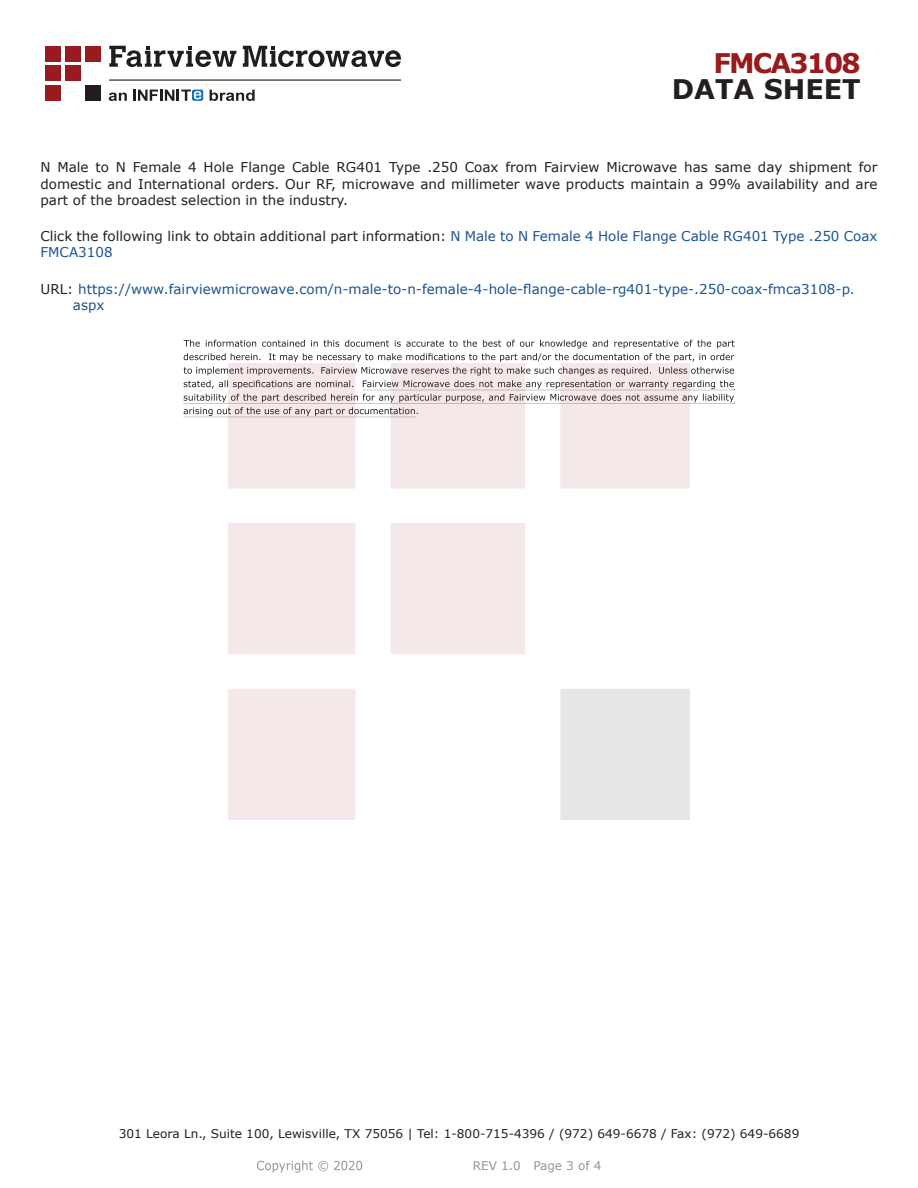
<style>
.page{position:relative;width:918px;height:1188px;background:#fff}
.page>*{position:absolute;margin:0;border:0;box-sizing:border-box;transform-origin:0 0}
.t1{font:700 27px "Verdana";color:#231f20}
.FM{font:700 27px "Verdana";letter-spacing:-.07em;color:#981a1e}
.Web_Description_Para{font:13.5px/16.2px "Verdana";color:#231f20;text-align:justify}
.URL_para{font:13.5px/16.2px "Verdana";color:#1a5392}
.t2{font:12px "Verdana";color:#231f20}
.REV_Info{font:12px "Verdana";color:#939598}
.s1{color:#1a5392}
.s2{color:#231f20}
</style>
<div class="page">
<svg style="left:184px;top:340px;width:551px;height:76px"></svg>
<hr style="left:363px;top:390px;width:372px;height:1px;background:#231f20">
<hr style="left:183px;top:403px;width:551px;height:1px;background:#231f20">
<hr style="left:183px;top:417px;width:234px;height:1px;background:#231f20">
<img style="left:257px;top:1160px;width:106px;height:13px">
<img style="left:228px;top:364px;width:462px;height:456px">
<div style="left:45px;top:46px;width:16px;height:15px;background:#971b1f"></div>
<div style="left:65px;top:66px;width:16px;height:15px;background:#971b1f"></div>
<div style="left:85px;top:85px;width:16px;height:16px;background:#211d1e"></div>
<div style="left:45px;top:85px;width:16px;height:16px;background:#971b1f"></div>
<div style="left:85px;top:46px;width:16px;height:15px;background:#971b1f"></div>
<div style="left:45px;top:66px;width:16px;height:15px;background:#971b1f"></div>
<div style="left:65px;top:46px;width:16px;height:15px;background:#971b1f"></div>
<svg style="left:109px;top:46px;width:292px;height:21px"></svg>
<svg style="left:192px;top:90px;width:11px;height:11px"></svg>
<svg style="left:133px;top:90px;width:68px;height:11px"></svg>
<svg style="left:210px;top:90px;width:45px;height:11px"></svg>
<svg style="left:109px;top:93px;width:18px;height:8px"></svg>
<hr style="left:109px;top:80px;width:292px;height:1px;background:#211d1e">
<p class="FM" style="left:714px;top:44px;width:149px">FMCA3108</p>
<p class="t1" style="left:672px;top:70px;width:191px">DATA SHEET</p>
<p class="Web_Description_Para" style="left:40px;top:159px;width:839px">N Male to N Female 4 Hole Flange Cable RG401 Type .250 Coax from Fairview Microwave has same day shipment for domestic and International orders. Our RF, microwave and millimeter wave products maintain a 99% availability and are part of the broadest selection in the industry.</p>
<p class="Web_Description_Para" style="left:40px;top:228px;width:839px">Click the following link to obtain additional part information: <span class="s1">N Male to N Female 4 Hole Flange Cable RG401 Type .250 Coax<br>FMCA3108</span></p>
<p class="URL_para" style="left:73px;top:281px;width:783px;text-indent:-32px"><span class="s2">URL:</span> https://www.fairviewmicrowave.com/n-male-to-n-female-4-hole-flange-cable-rg401-type-.250-coax-fmca3108-p. aspx</p>
<p class="t2" style="left:119px;top:1125px;width:682px">301 Leora Ln., Suite 100, Lewisville, TX 75056 | Tel: 1-800-715-4396 / (972) 649-6678 / Fax: (972) 649-6689</p>
<p class="REV_Info" style="left:473px;top:1157px;width:130px">REV 1.0 Page 3 of 4</p>
</div>
